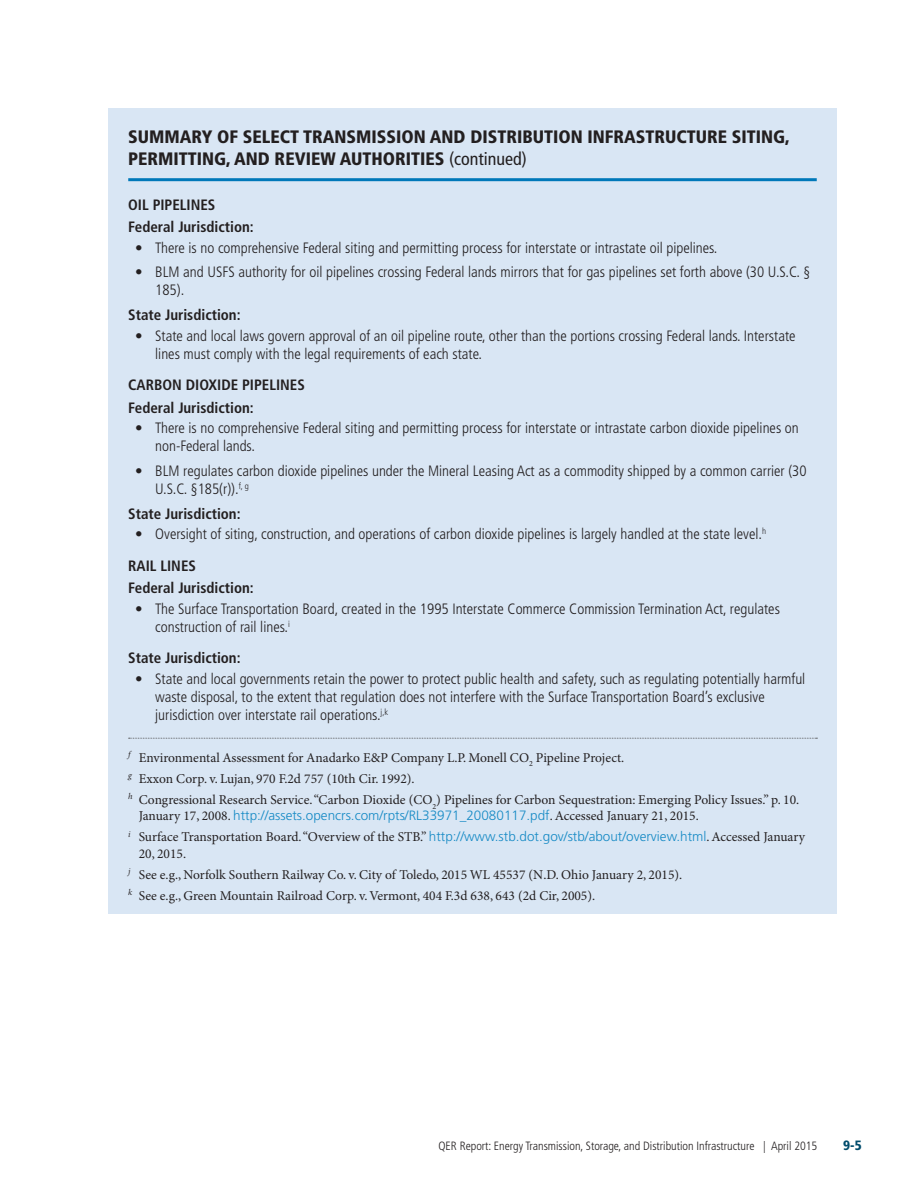
<style>
.page{position:relative;width:918px;height:1188px;background:#fff}
.page>*{position:absolute;margin:0;border:0;box-sizing:border-box;transform-origin:0 0}
.findings_box_title{font:900 condensed 18px/21.6px "Frutiger LT Std";color:#231f20}
.t1{font:300 condensed 15px/18px "Frutiger LT Std";color:#231f20}
.Recommendadions_body{font:700 condensed 15px "Frutiger LT Std";color:#231f20}
.footnote{font:13.5px/16.2px "Minion Pro";color:#231f20}
.t2{font:900 condensed 13.5px "Frutiger LT Std";color:#004c6c}
.t3{font:300 condensed 12px "Frutiger LT Std";color:#231f20}
.s1{font-weight:400}
.s2{font-family:"Frutiger LT Std";font-weight:300;color:#168ac5}
</style>
<div class="page">
<div style="left:108px;top:108px;width:729px;height:806px;background:#d9e6f4"></div>
<hr style="left:128px;top:178px;width:689px;height:3px;background:#0078b9">
<svg style="left:129px;top:738px;width:688px;height:1px"></svg>
<p class="findings_box_title" style="left:128px;top:126px;width:663px">SUMMARY OF SELECT TRANSMISSION AND DISTRIBUTION INFRASTRUCTURE SITING,<br>PERMITTING, AND REVIEW AUTHORITIES <span class="s1">(continued)</span></p>
<p class="Recommendadions_body" style="left:128px;top:196px;width:89px">OIL PIPELINES</p>
<p class="Recommendadions_body" style="left:128px;top:218px;width:127px">Federal Jurisdiction:</p>
<p class="t1" style="left:135px;top:239px;width:584px">• There is no comprehensive Federal siting and permitting process for interstate or intrastate oil pipelines.</p>
<p class="t1" style="left:155px;top:263px;width:657px;text-indent:-20px">• BLM and USFS authority for oil pipelines crossing Federal lands mirrors that for gas pipelines set forth above (30 U.S.C. §<br>185).</p>
<p class="Recommendadions_body" style="left:128px;top:306px;width:114px">State Jurisdiction:</p>
<p class="t1" style="left:155px;top:327px;width:642px;text-indent:-20px">• State and local laws govern approval of an oil pipeline route, other than the portions crossing Federal lands. Interstate lines must comply with the legal requirements of each state.</p>
<p class="Recommendadions_body" style="left:128px;top:376px;width:178px">CARBON DIOXIDE PIPELINES</p>
<p class="Recommendadions_body" style="left:128px;top:399px;width:127px">Federal Jurisdiction:</p>
<p class="t1" style="left:155px;top:419px;width:645px;text-indent:-20px">• There is no comprehensive Federal siting and permitting process for interstate or intrastate carbon dioxide pipelines on non-Federal lands.</p>
<p class="t1" style="left:155px;top:462px;width:653px;text-indent:-20px">• BLM regulates carbon dioxide pipelines under the Mineral Leasing Act as a commodity shipped by a common carrier (30<br>U.S.C. §185(r)).<sup>f,</sup> <sup>g</sup></p>
<p class="Recommendadions_body" style="left:128px;top:505px;width:114px">State Jurisdiction:</p>
<p class="t1" style="left:135px;top:525px;width:633px">• Oversight of siting, construction, and operations of carbon dioxide pipelines is largely handled at the state level.<sup>h</sup></p>
<p class="Recommendadions_body" style="left:128px;top:556px;width:69px">RAIL LINES</p>
<p class="Recommendadions_body" style="left:128px;top:579px;width:127px">Federal Jurisdiction:</p>
<p class="t1" style="left:155px;top:600px;width:626px;text-indent:-20px">• The Surface Transportation Board, created in the 1995 Interstate Commerce Commission Termination Act, regulates construction of rail lines.<sup>i</sup></p>
<p class="Recommendadions_body" style="left:128px;top:649px;width:114px">State Jurisdiction:</p>
<p class="t1" style="left:155px;top:670px;width:652px;text-indent:-20px">• State and local governments retain the power to protect public health and safety, such as regulating potentially harmful waste disposal, to the extent that regulation does not interfere with the Surface Transportation Board’s exclusive jurisdiction over interstate rail operations.<sup>j,k</sup></p>
<p class="footnote" style="left:128px;top:750px;width:498px"><sup>f</sup> Environmental Assessment for Anadarko E&amp;P Company L.P. Monell CO<sub>2</sub> Pipeline Project.</p>
<p class="footnote" style="left:128px;top:771px;width:288px"><sup>g</sup> Exxon Corp. v. Lujan, 970 F.2d 757 (10th Cir. 1992).</p>
<p class="footnote" style="left:139px;top:792px;width:662px;text-indent:-11px"><sup>h</sup> Congressional Research Service. “Carbon Dioxide (CO<sub>2</sub>) Pipelines for Carbon Sequestration: Emerging Policy Issues.” p. 10.<br>January 17, 2008. <span class="s2">http://assets.opencrs.com/rpts/RL33971_20080117.pdf</span>. Accessed January 21, 2015.</p>
<p class="footnote" style="left:139px;top:830px;width:668px;text-indent:-10px"><sup>i</sup> Surface Transportation Board. “Overview of the STB.” <span class="s2">http://www.stb.dot.gov/stb/about/overview.html</span>. Accessed January<br>20, 2015.</p>
<p class="footnote" style="left:128px;top:867px;width:556px"><sup>j</sup> See e.g., Norfolk Southern Railway Co. v. City of Toledo, 2015 WL 45537 (N.D. Ohio January 2, 2015).</p>
<p class="footnote" style="left:128px;top:888px;width:468px"><sup>k</sup> See e.g., Green Mountain Railroad Corp. v. Vermont, 404 F.3d 638, 643 (2d Cir, 2005).</p>
<p class="t3" style="left:438px;top:1139px;width:381px">QER Report: Energy Transmission, Storage, and Distribution Infrastructure | April 2015</p>
<p class="t2" style="left:843px;top:1137px;width:20px">9-5</p>
</div>
